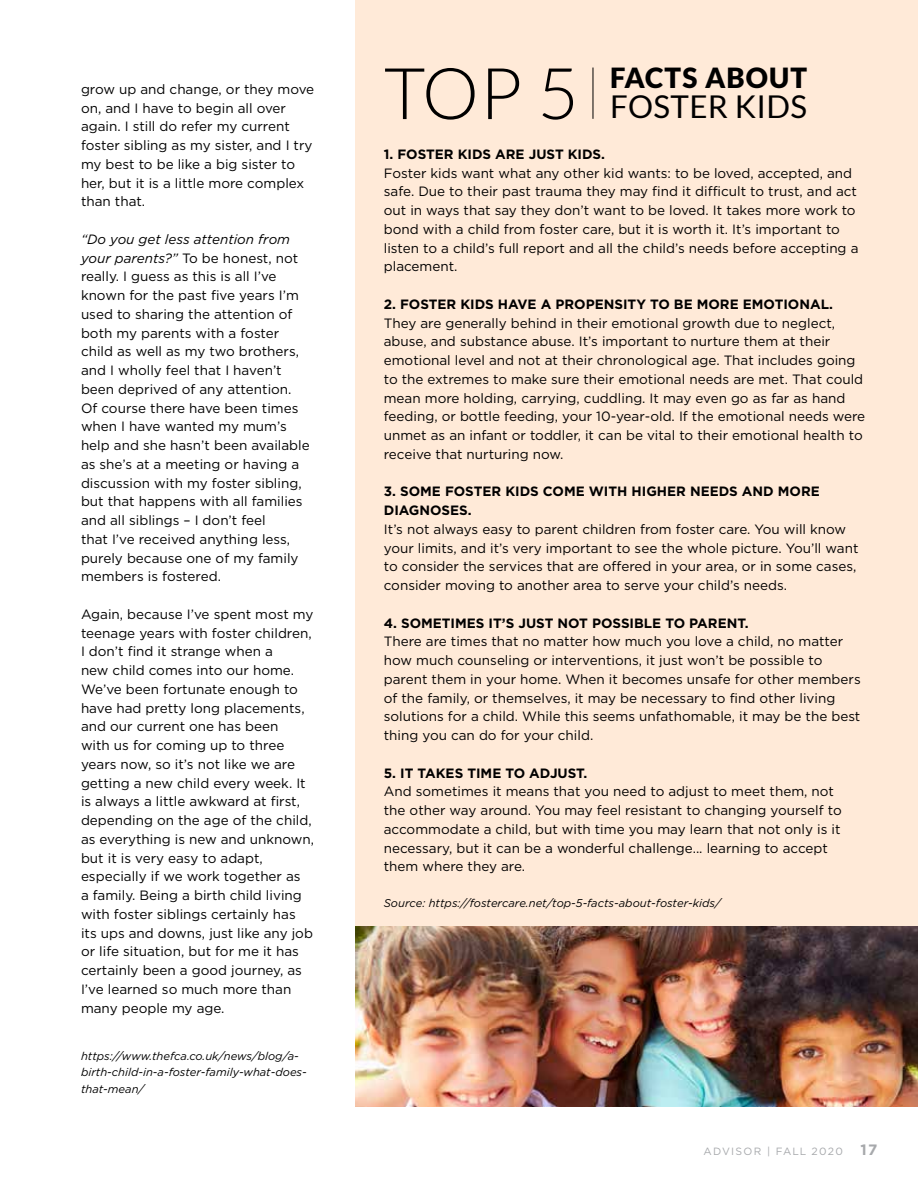
<style>
.page{position:relative;width:918px;height:1188px;background:#fff}
.page>*{position:absolute;margin:0;border:0;box-sizing:border-box;transform-origin:0 0}
.t1{font:300 71.4px "Lato";color:#000}
.t2{font:31.35px "Lato";letter-spacing:.01em;color:#000}
.t3{font:900 27.75px "Lato";letter-spacing:.04em;color:#000}
.t4{font:13.5px/18.8px "Gotham";color:#000}
.t5{font:700 13.5px "Gotham";color:#000}
.t6{font:italic 11.25px/16.5px "Gotham";color:#000}
.t7{font:10.5px "Gotham";letter-spacing:.12em;color:#a7a9ac}
.s1{font-style:italic}
.s2{font-weight:700;font-size:15px}
</style>
<div class="page">
<div style="left:355px;top:0;width:563px;height:932px;background:#ffead8"></div>
<hr style="left:593px;top:68px;width:1px;height:51px;background:#000">
<img style="left:355px;top:926px;width:563px;height:181px">
<p class="t4" style="left:81px;top:79px;width:235px">grow up and change, or they move on, and I have to begin all over again. I still do refer my current foster sibling as my sister, and I try my best to be like a big sister to her, but it is a little more complex than that.</p>
<p class="t4" style="left:81px;top:229px;width:230px"><span class="s1">“Do you get less attention from your parents?”</span> To be honest, not really. I guess as this is all I’ve known for the past five years I’m used to sharing the attention of both my parents with a foster child as well as my two brothers, and I wholly feel that I haven’t been deprived of any attention.<br>Of course there have been times when I have wanted my mum’s help and she hasn’t been available as she’s at a meeting or having a discussion with my foster sibling, but that happens with all families and all siblings – I don’t feel<br>that I’ve received anything less, purely because one of my family members is fostered.</p>
<p class="t4" style="left:81px;top:605px;width:235px">Again, because I’ve spent most my teenage years with foster children,<br>I don’t find it strange when a<br>new child comes into our home.<br>We’ve been fortunate enough to have had pretty long placements, and our current one has been<br>with us for coming up to three years now, so it’s not like we are getting a new child every week. It is always a little awkward at first, depending on the age of the child, as everything is new and unknown, but it is very easy to adapt, especially if we work together as<br>a family. Being a birth child living with foster siblings certainly has its ups and downs, just like any job or life situation, but for me it has certainly been a good journey, as<br>I’ve learned so much more than many people my age.</p>
<p class="t6" style="left:81px;top:1048px;width:227px">https://www.thefca.co.uk/news/blog/a&shy;birth-child-in-a-foster-family-what-does&shy;that-mean/</p>
<h1 class="t1" style="left:384px;top:55px;width:196px">Top 5</h1>
<h3 class="t3" style="left:610px;top:62px;width:198px">FACTS ABOUT</h3>
<h2 class="t2" style="left:610px;top:89px;width:176px">FOSTER KIDS</h2>
<p class="t5" style="left:384px;top:146px;width:44px">1. FOSTE</p>
<p class="t5" style="left:444px;top:146px;width:163px">R KI DS ARE JUST KI DS.</p>
<p class="t4" style="left:384px;top:163px;width:476px">Foster kids want what any other kid wants: to be loved, accepted, and safe. Due to their past trauma they may find it difficult to trust, and act out in ways that say they don’t want to be loved. It takes more work to bond with a child from foster care, but it is worth it. It’s important to listen to a child’s full report and all the child’s needs before accepting a placement.</p>
<p class="t5" style="left:384px;top:296px;width:46px">2. FOSTE</p>
<p class="t5" style="left:447px;top:296px;width:149px">R KIDS HAVE A PROPENSITY</p>
<p class="t5" style="left:650px;top:296px;width:184px">TO BE MORE EMOTIONAL.</p>
<p class="t4" style="left:384px;top:313px;width:483px">They are generally behind in their emotional growth due to neglect, abuse, and substance abuse. It’s important to nurture them at their emotional level and not at their chronological age. That includes going to the extremes to make sure their emotional needs are met. That could mean more holding, carrying, cuddling. It may even go as far as hand feeding, or bottle feeding, your 10-year-old. If the emotional needs were unmet as an infant or toddler, it can be vital to their emotional health to receive that nurturing now.</p>
<p class="t5" style="left:384px;top:484px;width:91px">3. SOME FOSTE</p>
<p class="t5" style="left:492px;top:484px;width:108px">R KIDS COME WITH</p>
<p class="t5" style="left:632px;top:484px;width:10px">HIGHE</p>
<p class="t5" style="left:676px;top:484px;width:24px">R NEE</p>
<p class="t5" style="left:719px;top:484px;width:101px">DS AN D MORE</p>
<p class="t5" style="left:384px;top:503px;width:20px">DIAGN</p>
<p class="t5" style="left:430px;top:503px;width:21px">OSES</p>
<p class="t5" style="left:468px;top:503px;width:5px">.</p>
<p class="t4" style="left:384px;top:520px;width:476px">It’s not always easy to parent children from foster care. You will know your limits, and it’s very important to see the whole picture. You’ll want to consider the services that are offered in your area, or in some cases, consider moving to another area to serve your child’s needs.</p>
<p class="t5" style="left:384px;top:615px;width:48px">4. SOMETIMES</p>
<p class="t5" style="left:489px;top:615px;width:133px">IT’S JUST NOT POSSIB</p>
<p class="t5" style="left:644px;top:615px;width:84px">LE TO PARENT</p>
<p class="t5" style="left:745px;top:615px;width:5px">.</p>
<p class="t4" style="left:384px;top:632px;width:478px">There are times that no matter how much you love a child, no matter how much counseling or interventions, it just won’t be possible to parent them in your home. When it becomes unsafe for other members of the family, or themselves, it may be necessary to find other living solutions for a child. While this seems unfathomable, it may be the best thing you can do for your child.</p>
<p class="t5" style="left:384px;top:765px;width:93px">5. IT TAKES TIME</p>
<p class="t5" style="left:505px;top:765px;width:84px">TO ADJUST.</p>
<p class="t4" style="left:384px;top:782px;width:459px">And sometimes it means that you need to adjust to meet them, not the other way around. You may feel resistant to changing yourself to accommodate a child, but with time you may learn that not only is it necessary, but it can be a wonderful challenge... learning to accept them where they are.</p>
<p class="t6" style="left:384px;top:894px;width:339px">Source: https://fostercare.net/top-5-facts-about-foster-kids/</p>
<p class="t7" style="left:704px;top:1146px;width:175px">ADVISOR | FALL 2020 <span class="s2">17</span></p>
</div>
